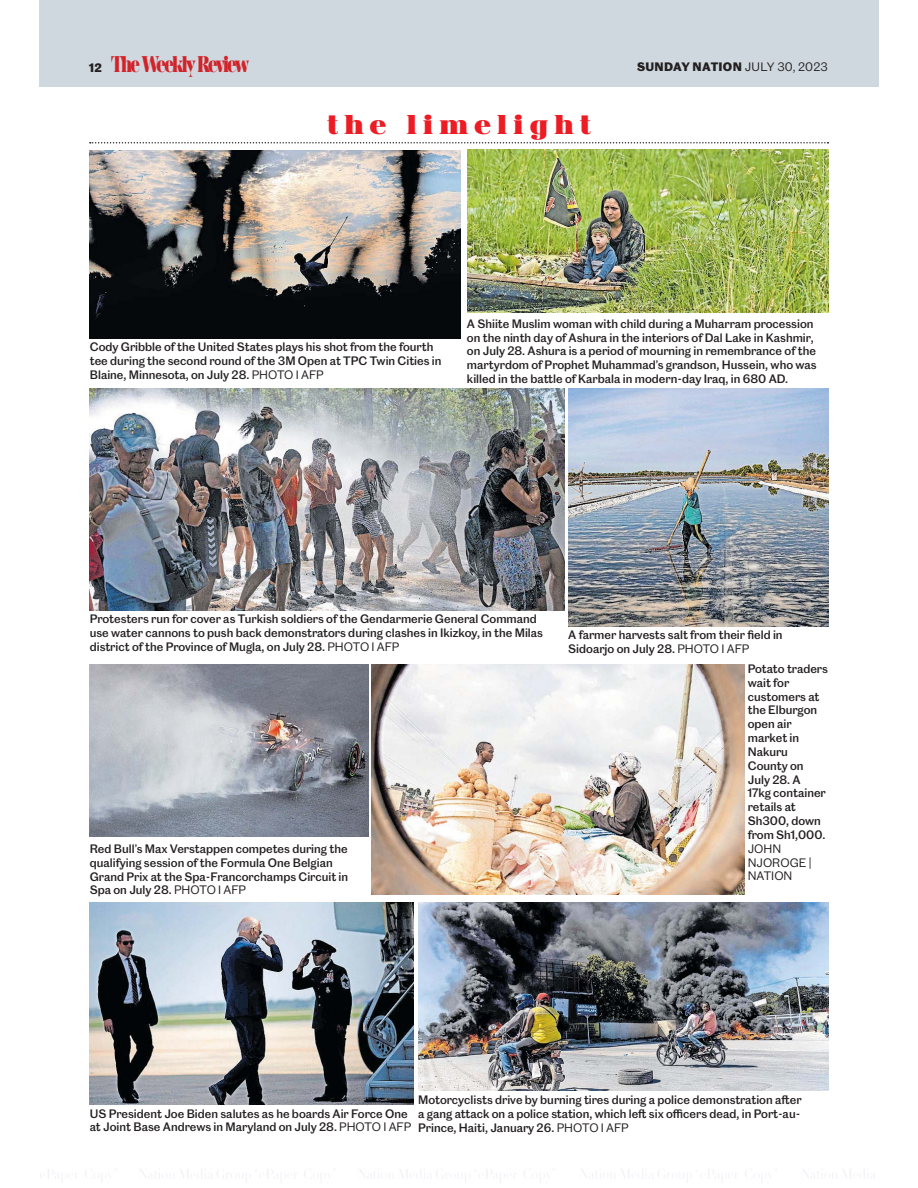
<style>
.page{position:relative;width:918px;height:1188px;background:#fff}
.page>*{position:absolute;margin:0;border:0;box-sizing:border-box;transform-origin:0 0}
.t1{font:900 28.2px "AW Conqueror Pro Didot S";letter-spacing:.2em;color:#ed1c24}
.t2{font:900 23.55px "AW Conqueror Pro Didot";letter-spacing:-.125em;color:#d2232a;scale:.67 1}
.t3{font:500 11.25px/13.8px "Caslon Doric";color:#231f20}
.t4{font:700 11.25px "Caslon Doric";letter-spacing:.03em;color:#231f20}
.t5{font:11.25px/13.8px "Caslon Doric";color:#231f20}
.s1{font-family:"Caslon Doric";font-weight:700;font-size:11.25px;color:#231f20}
.s2{font-weight:400}
</style>
<div class="page">
<svg style="left:564px;top:455px;width:4px;height:40px"></svg>
<svg style="left:40px;top:1169px;width:36px;height:10px"></svg>
<svg style="left:85px;top:1169px;width:32px;height:9px"></svg>
<svg style="left:140px;top:1169px;width:158px;height:14px"></svg>
<svg style="left:304px;top:1169px;width:32px;height:9px"></svg>
<svg style="left:359px;top:1169px;width:158px;height:14px"></svg>
<svg style="left:523px;top:1170px;width:26px;height:13px"></svg>
<svg style="left:581px;top:1169px;width:155px;height:14px"></svg>
<svg style="left:745px;top:1169px;width:32px;height:9px"></svg>
<svg style="left:803px;top:1169px;width:72px;height:10px"></svg>
<div style="left:39px;top:0;width:840px;height:87px;background:#ced8de"></div>
<svg style="left:90px;top:142px;width:738px;height:1px"></svg>
<img style="left:568px;top:389px;width:260px;height:237px">
<img style="left:467px;top:150px;width:361px;height:163px">
<img style="left:418px;top:902px;width:410px;height:188px">
<img style="left:90px;top:389px;width:474px;height:221px">
<img style="left:90px;top:150px;width:370px;height:188px">
<img style="left:371px;top:664px;width:374px;height:231px">
<img style="left:90px;top:902px;width:323px;height:202px">
<img style="left:90px;top:664px;width:278px;height:173px">
<h2 class="t2" style="left:89px;top:50px;width:241px"><span class="s1">12</span> The Weekly Review</h2>
<p class="t4" style="left:637px;top:63px;width:192px">SUNDAY NATION <span class="s2">JULY 30, 2023</span></p>
<h1 class="t1" style="left:327px;top:113px;width:266px">the limelight</h1>
<p class="t3" style="left:90px;top:341px;width:353px">Cody Gribble of the United States plays his shot from the fourth tee during the second round of the 3M Open at TPC Twin Cities in<br>Blaine, Minnesota, on July 28. <span class="s2">PHOTO I AFP</span></p>
<p class="t3" style="left:467px;top:318px;width:351px">A Shiite Muslim woman with child during a Muharram procession on the ninth day of Ashura in the interiors of Dal Lake in Kashmir, on July 28. Ashura is a period of mourning in remembrance of the martyrdom of Prophet Muhammad’s grandson, Hussein, who was killed in the battle of Karbala in modern-day Iraq, in 680 AD.</p>
<p class="t3" style="left:90px;top:613px;width:455px">Protesters run for cover as Turkish soldiers of the Gendarmerie General Command use water cannons to push back demonstrators during clashes in Ikizkoy, in the Milas district of the Province of Mugla, on July 28. <span class="s2">PHOTO I AFP</span></p>
<p class="t3" style="left:90px;top:843px;width:260px">Red Bull’s Max Verstappen competes during the qualifying session of the Formula One Belgian Grand Prix at the Spa-Francorchamps Circuit in Spa on July 28. <span class="s2">PHOTO I AFP</span></p>
<p class="t3" style="left:568px;top:629px;width:216px">A farmer harvests salt from their field in<br>Sidoarjo on July 28. <span class="s2">PHOTO I AFP</span></p>
<p class="t3" style="left:748px;top:663px;width:82px">Potato traders wait for customers at the Elburgon open air market in<br>Nakuru<br>County on<br>July 28. A<br>17kg container retails at<br>Sh300, down from Sh1,000.</p>
<p class="t5" style="left:748px;top:843px;width:65px">JOHN<br>NJOROGE |<br>NATION</p>
<p class="t3" style="left:418px;top:1094px;width:385px;text-align:justify">Motorcyclists drive by burning tires during a police demonstration after a gang attack on a police station, which left six officers dead, in Port-au-Prince, Haiti, January 26. <span class="s2">PHOTO I AFP</span></p>
<p class="t3" style="left:90px;top:1108px;width:323px">US President Joe Biden salutes as he boards Air Force One at Joint Base Andrews in Maryland on July 28. <span class="s2">PHOTO I AFP</span></p>
</div>
